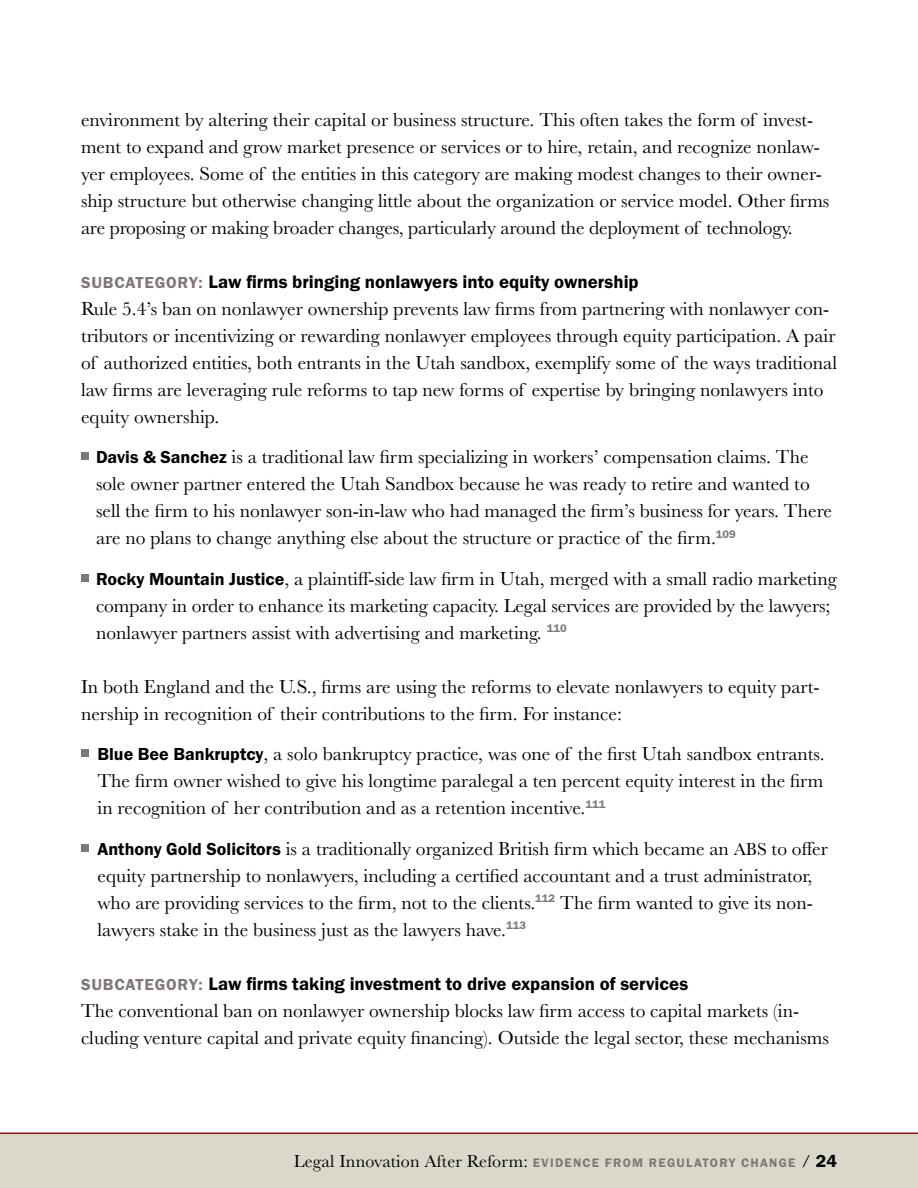
<style>
.page{position:relative;width:918px;height:1188px;background:#fff}
.page>*{position:absolute;margin:0;border:0;box-sizing:border-box;transform-origin:0 0}
.t1{font:19.5px/27px "Baskerville";color:#000}
.t2{font:18.75px "Franklin Gothic URW Dem";color:#000}
.t3{font:18px "Baskerville";letter-spacing:.01em;color:#000}
.s1{font-size:16.5px;color:#7f7776}
.s2{font-family:"Franklin Gothic URW Dem";font-size:18px}
.s3{font-size:18px}
.s4{font-family:"Franklin Gothic URW Dem";font-size:12.75px;color:#7f7776}
.s5{font-family:"Franklin Gothic URW Dem"}
</style>
<div class="page">
<div style="left:0;top:1134px;width:918px;height:54px;background:#dad7cb"></div>
<hr style="left:0;top:1132px;width:918px;height:2px;background:#8c1515">
<div style="left:81px;top:453px;width:7px;height:7px;background:#7f7776"></div>
<div style="left:81px;top:574px;width:7px;height:8px;background:#7f7776"></div>
<div style="left:81px;top:750px;width:7px;height:7px;background:#7f7776"></div>
<div style="left:81px;top:844px;width:7px;height:8px;background:#7f7776"></div>
<p class="t1" style="left:81px;top:106px;width:750px">environment by altering their capital or business structure. This often takes the form of invest&shy;ment to expand and grow market presence or services or to hire, retain, and recognize nonlaw&shy;yer employees. Some of the entities in this category are making modest changes to their owner&shy;ship structure but otherwise changing little about the organization or service model. Other firms are proposing or making broader changes, particularly around the deployment of technology.</p>
<p class="t2" style="left:81px;top:270px;width:559px"><span class="s1">SUBCATEGORY:</span> Law firms bringing nonlawyers into equity ownership</p>
<p class="t1" style="left:81px;top:295px;width:758px">Rule 5.4’s ban on nonlawyer ownership prevents law firms from partnering with nonlawyer con&shy;tributors or incentivizing or rewarding nonlawyer employees through equity participation. A pair of authorized entities, both entrants in the Utah sandbox, exemplify some of the ways traditional law firms are leveraging rule reforms to tap new forms of expertise by bringing nonlawyers into equity ownership.</p>
<p class="t1" style="left:96px;top:443px;width:738px"><span class="s2">Davis &amp; Sanchez</span> is a traditional law firm specializing in workers’ compensation claims. The sole owner partner entered the Utah Sandbox because he was ready to retire and wanted to sell the firm to his nonlawyer son-in-law who had managed the firm’s business for years. There are no plans to change anything else about the structure or practice of the firm.<sup>109</sup></p>
<p class="t1" style="left:96px;top:565px;width:743px"><span class="s2">Rocky Mountain Justice</span>, a plaintiff-side law firm in Utah, merged with a small radio marketing company in order to enhance its marketing capacity. Legal services are provided by the lawyers; nonlawyer partners assist with advertising and marketing. <sup>110</sup></p>
<p class="t1" style="left:81px;top:673px;width:740px">In both England and the U.S., firms are using the reforms to elevate nonlawyers to equity part&shy;nership in recognition of their contributions to the firm. For instance:</p>
<p class="t1" style="left:97px;top:740px;width:729px;text-align:justify"><span class="s2">Blue Bee Bankruptcy</span>, a solo bankruptcy practice, was one of the first Utah sandbox entrants.<br>The firm owner wished to give his longtime paralegal a ten percent equity interest in the firm in recognition of her contribution and as a retention incentive.<sup>111</sup></p>
<p class="t1" style="left:97px;top:835px;width:732px"><span class="s2">Anthony Gold Solicitors</span> is a traditionally organized British firm which became an <span class="s3">ABS</span> to offer equity partnership to nonlawyers, including a certified accountant and a trust administrator, who are providing services to the firm, not to the clients.<sup>112</sup> The firm wanted to give its non&shy;lawyers stake in the business just as the lawyers have.<sup>113</sup></p>
<p class="t2" style="left:81px;top:972px;width:609px"><span class="s1">SUBCATEGORY:</span> Law firms taking investment to drive expansion of services</p>
<p class="t1" style="left:81px;top:997px;width:750px">The conventional ban on nonlawyer ownership blocks law firm access to capital markets (in&shy;cluding venture capital and private equity financing). Outside the legal sector, these mechanisms</p>
<p class="t3" style="left:294px;top:1149px;width:545px">Legal Innovation After Reform: <span class="s4">EVIDENCE FROM REGULATORY CHANGE</span> / <span class="s5">24</span></p>
</div>
